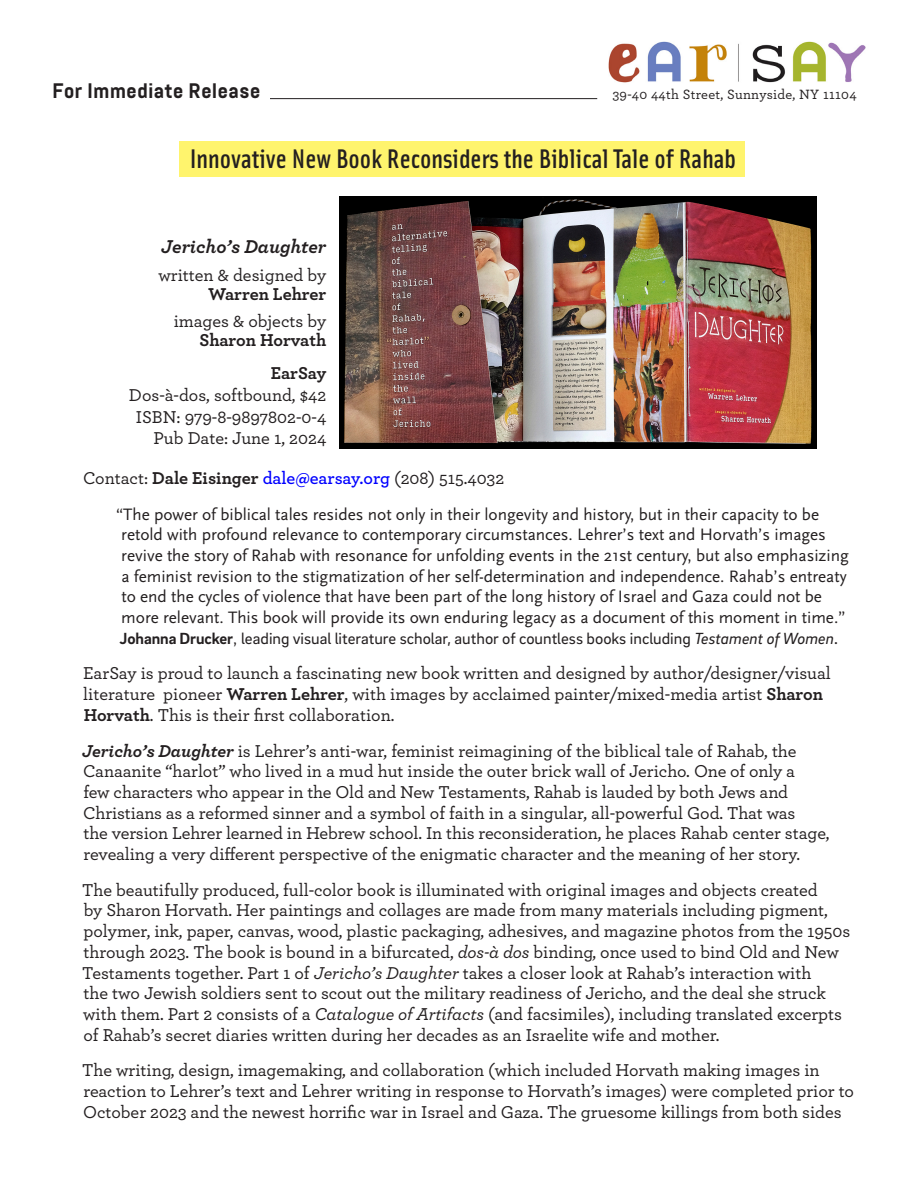
<style>
.page{position:relative;width:918px;height:1188px;background:#fff}
.page>*{position:absolute;margin:0;border:0;box-sizing:border-box;transform-origin:0 0}
.t1{font:500 27px "Solex";color:#231f20}
.t2{font:700 21px "Abel Pro";color:#231f20}
.t3{font:italic 700 19.5px "Archer";color:#231f20}
.t4{font:500 18px/20.7px "Archer";color:#231f20}
.t5{font:700 18px "Archer";color:#231f20}
.t6{font:17.25px/20.7px "Scala Sans";color:#231f20}
.t7{font:16.5px "Brix Sans";color:#231f20}
.t8{font:500 14.1px "Archer";letter-spacing:.02em;color:#231f20}
.s1{font-weight:700}
.s2{font-weight:600;color:#00f}
.s3{font-family:"Scala Sans"}
.s4{font-style:italic}
.s5{font-weight:700;font-style:italic}
</style>
<div class="page">
<div style="left:179px;top:141px;width:566px;height:36px;background:#fff46d"></div>
<hr style="left:270px;top:98px;width:327px;height:1px;background:#231f20">
<img style="left:608px;top:41px;width:258px;height:42px">
<img style="left:340px;top:197px;width:477px;height:252px">
<p class="t2" style="left:52px;top:76px;width:210px">For Immediate Release</p>
<p class="t8" style="left:612px;top:84px;width:246px">39-40 44th Street, Sunnyside, NY 11104</p>
<p class="t1" style="left:190px;top:141px;width:548px">Innovative New Book Reconsiders the Biblical Tale of Rahab</p>
<p class="t3" style="left:161px;top:232px;width:167px">Jericho’s Daughter</p>
<p class="t4" style="left:158px;top:264px;width:169px">written &amp; designed by</p>
<p class="t5" style="left:208px;top:279px;width:120px">Warren Lehrer</p>
<p class="t4" style="left:174px;top:310px;width:154px">images &amp; objects by</p>
<p class="t5" style="left:200px;top:326px;width:128px">Sharon Horvath</p>
<p class="t5" style="left:271px;top:359px;width:57px">EarSay</p>
<p class="t4" style="left:129px;top:384px;width:199px">Dos-à-dos, softbound, $42</p>
<p class="t4" style="left:136px;top:405px;width:192px">ISBN: 979-8-9897802-0-4</p>
<p class="t4" style="left:154px;top:427px;width:174px">Pub Date: June 1, 2024</p>
<p class="t4" style="left:83px;top:467px;width:423px">Contact: <span class="s1">Dale Eisinger</span> <span class="s2">dale@earsay.org</span> (208) 515.4032</p>
<p class="t6" style="left:116px;top:504px;width:705px">“The power of biblical tales resides not only in their longevity and history, but in their capacity to be</p>
<p class="t6" style="left:121px;top:525px;width:706px">retold with profound relevance to contemporary circumstances. Lehrer’s text and Horvath’s images</p>
<p class="t6" style="left:121px;top:545px;width:729px">revive the story of Rahab with resonance for unfolding events in the 21st century, but also emphasizing a feminist revision to the stigmatization of her self-determination and independence. Rahab’s entreaty to end the cycles of violence that have been part of the long history of Israel and Gaza could not be more relevant. This book will provide its own enduring legacy as a document of this moment in time.”</p>
<p class="t7" style="left:120px;top:628px;width:720px"><span class="s1">Johanna Drucker</span><span class="s3">,</span> leading visual literature scholar, author of countless books including <span class="s4">Testament of Women</span>.</p>
<p class="t4" style="left:83px;top:662px;width:749px">EarSay is proud to launch a fascinating new book written and designed by author/designer/visual</p>
<p class="t4" style="left:83px;top:683px;width:741px">literature pioneer <span class="s1">Warren Lehrer</span>, with images by acclaimed painter/mixed-media artist <span class="s1">Sharon<br>Horvath</span>. This is their first collaboration.</p>
<p class="t4" style="left:82px;top:739px;width:716px"><span class="s5">Jericho’s Daughter</span> is Lehrer’s anti-war, feminist reimagining of the biblical tale of Rahab, the</p>
<p class="t4" style="left:83px;top:760px;width:713px">Canaanite “harlot” who lived in a mud hut inside the outer brick wall of Jericho. One of only a</p>
<p class="t4" style="left:83px;top:781px;width:706px">few characters who appear in the Old and New Testaments, Rahab is lauded by both Jews and</p>
<p class="t4" style="left:83px;top:801px;width:714px">Christians as a reformed sinner and a symbol of faith in a singular, all-powerful God. That was</p>
<p class="t4" style="left:84px;top:822px;width:747px">the version Lehrer learned in Hebrew school. In this reconsideration, he places Rahab center stage,</p>
<p class="t4" style="left:84px;top:843px;width:718px">revealing a very different perspective of the enigmatic character and the meaning of her story.</p>
<p class="t4" style="left:82px;top:878px;width:737px">The beautifully produced, full-color book is illuminated with original images and objects created</p>
<p class="t4" style="left:82px;top:899px;width:770px">by Sharon Horvath. Her paintings and collages are made from many materials including pigment, polymer, ink, paper, canvas, wood, plastic packaging, adhesives, and magazine photos from the 1950s through 2023. The book is bound in a bifurcated, <span class="s4">dos-à dos</span> binding, once used to bind Old and New Testaments together. Part 1 of <span class="s4">Jericho’s Daughter</span> takes a closer look at Rahab’s interaction with<br>the two Jewish soldiers sent to scout out the military readiness of Jericho, and the deal she struck with them. Part 2 consists of a <span class="s4">Catalogue of Artifacts</span> (and facsimiles), including translated excerpts of Rahab’s secret diaries written during her decades as an Israelite wife and mother.</p>
<p class="t4" style="left:82px;top:1059px;width:739px">The writing, design, imagemaking, and collaboration (which included Horvath making images in</p>
<p class="t4" style="left:83px;top:1080px;width:772px">reaction to Lehrer’s text and Lehrer writing in response to Horvath’s images) were completed prior to<br>October 2023 and the newest horrific war in Israel and Gaza. The gruesome killings from both sides</p>
</div>
